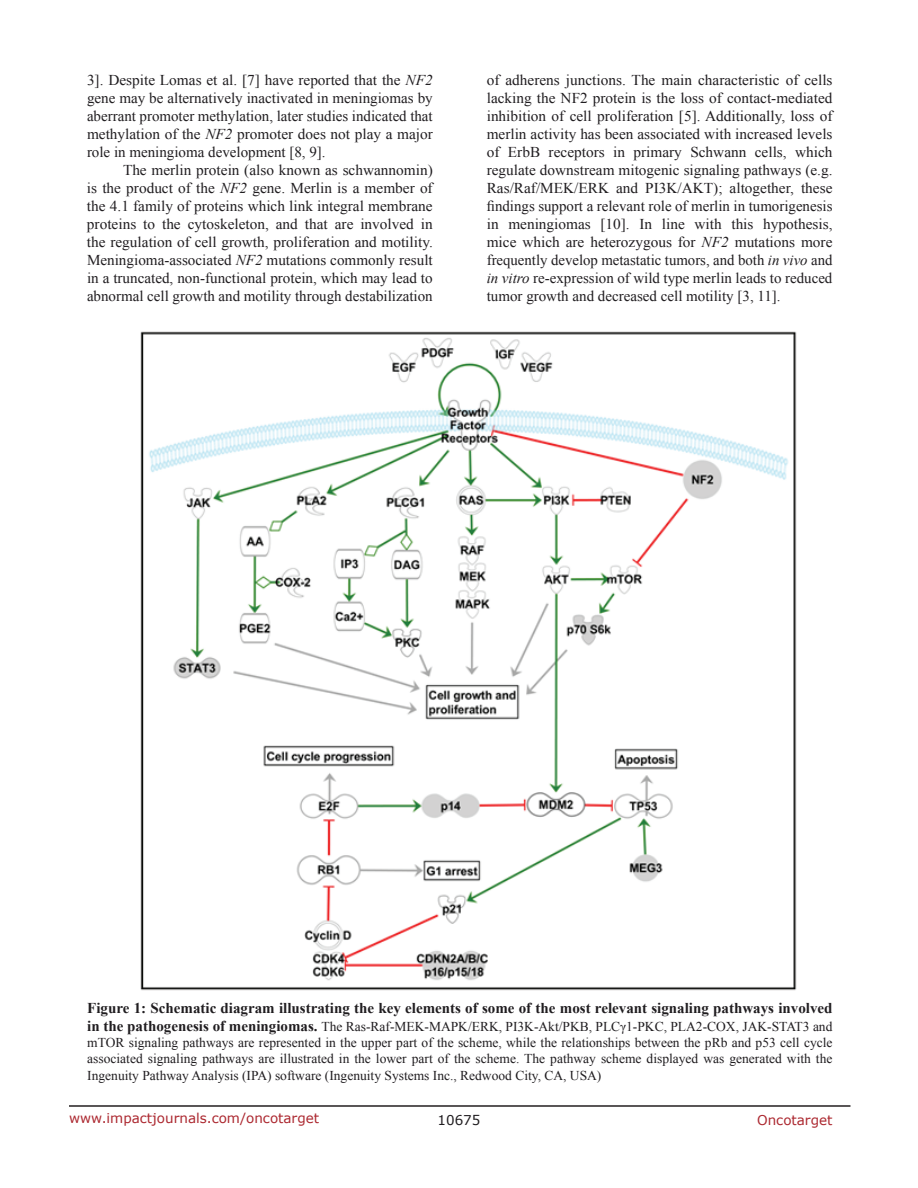
<style>
.page{position:relative;width:918px;height:1188px;background:#fff}
.page>*{position:absolute;margin:0;border:0;box-sizing:border-box;transform-origin:0 0}
.t1{font:15px/18px "Times New Roman";color:#201d20;text-align:justify}
.t2{font:700 15px "Times New Roman";color:#201d20}
.t3{font:13.5px/16.2px "Times New Roman";color:#201d20;text-align:justify}
.t4{font:13.5px "Verdana";color:#ac2830}
.t5{font:13.5px "Verdana";color:#201d20}
.s1{font-style:italic}
.s2{font-weight:700;font-size:15px}
</style>
<div class="page">
<hr style="left:69px;top:1105px;width:781px;height:2px;background:#231f20">
<img style="left:140px;top:331px;width:657px;height:660px">
<p class="t1" style="left:87px;top:71px;width:347px">3]. Despite Lomas et al. [7] have reported that the <span class="s1">NF2 </span>gene may be alternatively inactivated in meningiomas by aberrant promoter methylation, later studies indicated that methylation of the <span class="s1">NF2</span> promoter does not play a major role in meningioma development [8, 9].</p>
<p class="t1" style="left:87px;top:161px;width:347px;text-indent:36px">The merlin protein (also known as schwannomin) is the product of the <span class="s1">NF2</span> gene. Merlin is a member of the 4.1 family of proteins which link integral membrane proteins to the cytoskeleton, and that are involved in the regulation of cell growth, proliferation and motility.<br>Meningioma-associated <span class="s1">NF2</span> mutations commonly result in a truncated, non-functional protein, which may lead to abnormal cell growth and motility through destabilization</p>
<p class="t1" style="left:487px;top:71px;width:347px">of adherens junctions. The main characteristic of cells lacking the NF2 protein is the loss of contact-mediated inhibition of cell proliferation [5]. Additionally, loss of merlin activity has been associated with increased levels of ErbB receptors in primary Schwann cells, which regulate downstream mitogenic signaling pathways (e.g.<br>Ras/Raf/MEK/ERK and PI3K/AKT); altogether, these findings support a relevant role of merlin in tumorigenesis in meningiomas [10]. In line with this hypothesis, mice which are heterozygous for <span class="s1">NF2</span> mutations more frequently develop metastatic tumors, and both <span class="s1">in vivo</span> and <span class="s1">in vitro</span> re-expression of wild type merlin leads to reduced tumor growth and decreased cell motility [3, 11].</p>
<p class="t2" style="left:87px;top:998px;width:747px">Figure 1: Schematic diagram illustrating the key elements of some of the most relevant signaling pathways involved</p>
<p class="t3" style="left:87px;top:1018px;width:747px"><span class="s2">in the pathogenesis of meningiomas.</span> The Ras-Raf-MEK-MAPK/ERK, PI3K-Akt/PKB, PLCγ1-PKC, PLA2-COX, JAK-STAT3 and mTOR signaling pathways are represented in the upper part of the scheme, while the relationships between the pRb and p53 cell cycle associated signaling pathways are illustrated in the lower part of the scheme. The pathway scheme displayed was generated with the Ingenuity Pathway Analysis (IPA) software (Ingenuity Systems Inc., Redwood City, CA, USA)</p>
<p class="t4" style="left:69px;top:1109px;width:252px">www.impactjournals.com/oncotarget</p>
<p class="t5" style="left:438px;top:1111px;width:44px">10675</p>
<p class="t4" style="left:757px;top:1111px;width:77px">Oncotarget</p>
</div>
